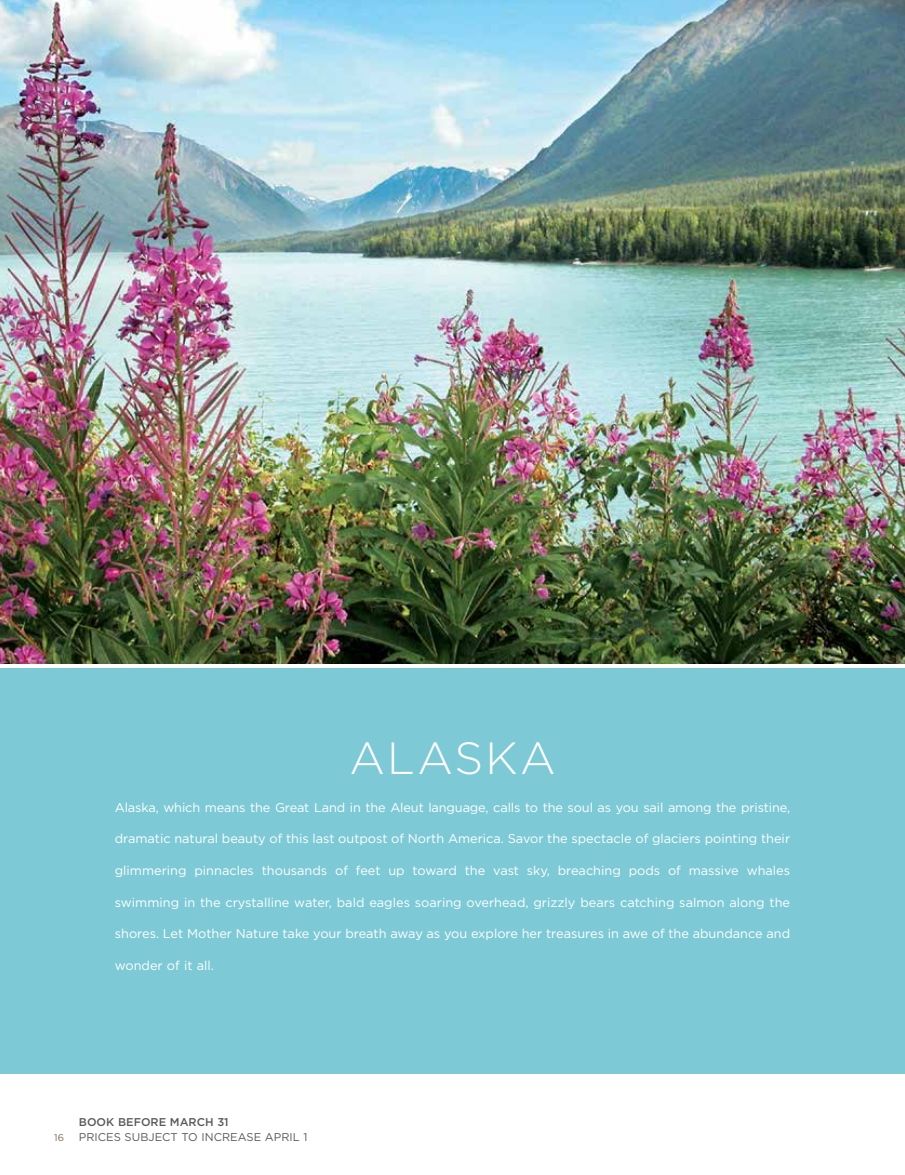
<style>
.page{position:relative;width:905px;height:1175px;background:#fff}
.page>*{position:absolute;margin:0;border:0;box-sizing:border-box;transform-origin:0 0}
.t1{font:300 45px "Gotham";color:#fff}
.t2{font:12.75px "Gotham";color:#fff}
.t3{font:11.25px "Gotham";color:#58595b}
.t4{font:500 11.25px "Gotham";color:#58595b}
.t5{font:9.75px "Gotham";color:#7c6a55}
</style>
<div class="page">
<div style="left:0;top:668px;width:904px;height:405px;background:#7dcad6"></div>
<img style="left:0;top:0;width:904px;height:663px">
<h1 class="t1" style="left:349px;top:733px;width:34px">ALAS</h1>
<h1 class="t1" style="left:485px;top:733px;width:68px">KA</h1>
<p class="t2" style="left:115px;top:800px;width:677px">Alaska, which means the Great Land in the Aleut language, calls to the soul as you sail among the pristine,</p>
<p class="t2" style="left:115px;top:832px;width:676px">dramatic natural beauty of this last outpost of North America. Savor the spectacle of glaciers pointing their</p>
<p class="t2" style="left:115px;top:863px;width:677px">glimmering pinnacles thousands of feet up toward the vast sky, breaching pods of massive whales</p>
<p class="t2" style="left:115px;top:895px;width:677px">swimming in the crystalline water, bald eagles soaring overhead, grizzly bears catching salmon along the</p>
<p class="t2" style="left:115px;top:926px;width:676px">shores. Let Mother Nature take your breath away as you explore her treasures in awe of the abundance and</p>
<p class="t2" style="left:115px;top:958px;width:101px">wonder of it all.</p>
<p class="t4" style="left:79px;top:1115px;width:151px">BOOK BEFORE MARCH 31</p>
<p class="t5" style="left:54px;top:1132px;width:11px">16</p>
<p class="t3" style="left:79px;top:1131px;width:230px">prices subject to increase april 1</p>
</div>
